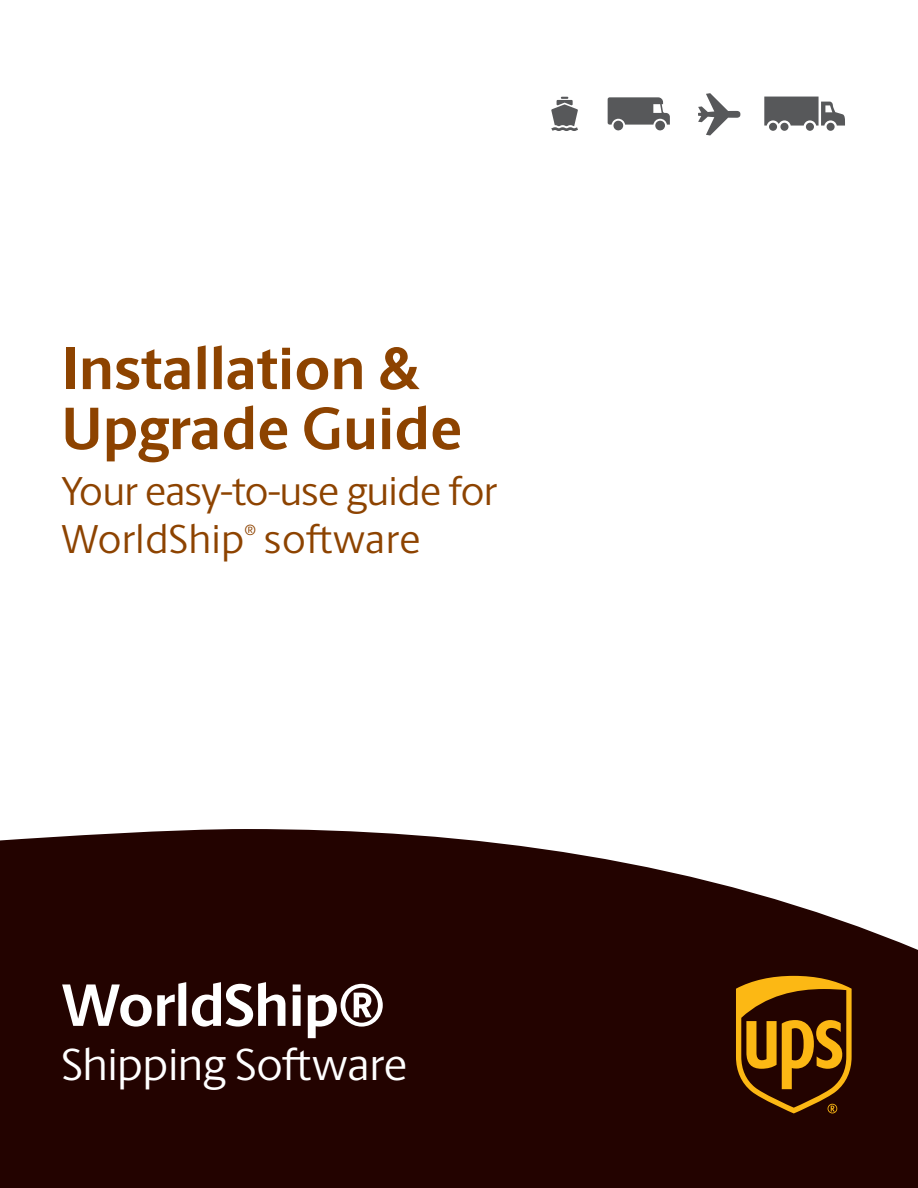
<style>
.page{position:relative;width:918px;height:1188px;background:#fff}
.page>*{position:absolute;margin:0;border:0;box-sizing:border-box;transform-origin:0 0}
.t1{font:700 60px/60px "UPS Berlingske Sans";color:#8d4300}
.t2{font:700 60px "UPS Berlingske Sans";letter-spacing:-.015em;color:#fff}
.t3{font:45px "UPS Berlingske Sans";letter-spacing:-.015em;color:#fff}
.t4{font:40.5px/48px "UPS Berlingske Sans";letter-spacing:-.02em;color:#8d4300}
.t5{font:14.85px "UPS Berlingske Sans";color:#8d4300}
</style>
<div class="page">
<svg style="left:0;top:829px;width:918px;height:359px;background:#351715"></svg>
<svg style="left:736px;top:976px;width:116px;height:137px;background:#7a4b08"></svg>
<svg style="left:551px;top:97px;width:27px;height:34px"></svg>
<svg style="left:608px;top:97px;width:62px;height:34px"></svg>
<svg style="left:698px;top:93px;width:42px;height:43px"></svg>
<svg style="left:764px;top:97px;width:81px;height:34px"></svg>
<h1 class="t1" style="left:61px;top:338px;width:402px">Installation &amp;<br>Upgrade Guide</h1>
<p class="t4" style="left:61px;top:465px;width:438px">Your easy-to-use guide for<br>WorldShip</p>
<p class="t5" style="left:244px;top:520px;width:13px">®</p>
<p class="t4" style="left:264px;top:513px;width:158px">software</p>
<h1 class="t2" style="left:61px;top:961px;width:325px">WorldShip®</h1>
<p class="t3" style="left:61px;top:1033px;width:348px">Shipping Software</p>
</div>
